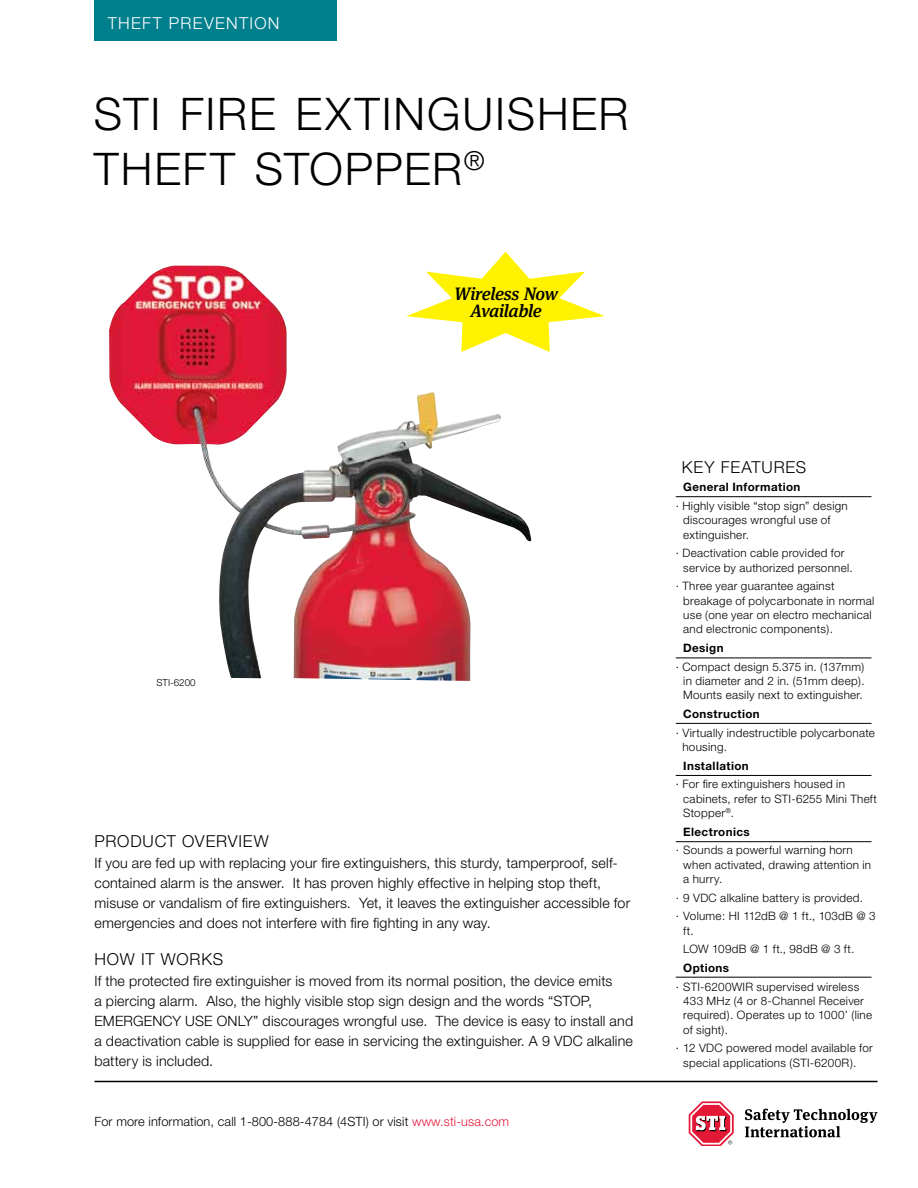
<style>
.page{position:relative;width:918px;height:1188px;background:#fff}
.page>*{position:absolute;margin:0;border:0;box-sizing:border-box;transform-origin:0 0}
.t1{font:300 45px/55.5px "Helvetica Neue";letter-spacing:.04em;color:#000}
.t2{font:300 26.25px "Helvetica Neue";color:#000}
.t3{font:italic 500 18px/16.5px "Meta Serif Pro";letter-spacing:-.02em;color:#000;text-align:center}
.t4{font:300 16.5px "Helvetica Neue";letter-spacing:.05em;color:#000}
.t5{font:300 16.5px "Helvetica Neue";letter-spacing:.08em;color:#fff}
.t6{font:300 14.25px/20.2px "Helvetica Neue";letter-spacing:.015em;color:#000}
.t7{font:300 12.75px "Helvetica Neue";letter-spacing:.01em;color:#000}
.t8{font:300 11.7px/14.2px "Helvetica Neue";letter-spacing:.025em;color:#000}
.t9{font:700 11.7px "Helvetica Neue";letter-spacing:.035em;color:#000}
.t10{font:300 9.75px "Helvetica Neue";color:#000}
.s1{color:#e31837}
</style>
<div class="page">
<div style="left:94px;top:0;width:244px;height:40px;background:#007f8d"></div>
<hr style="left:94px;top:1081px;width:784px;height:1px;background:#000">
<svg style="left:745px;top:1109px;width:133px;height:28px"></svg>
<svg style="left:689px;top:1101px;width:45px;height:45px"></svg>
<hr style="left:676px;top:496px;width:196px;height:1px;background:#000">
<hr style="left:676px;top:658px;width:196px;height:1px;background:#000">
<hr style="left:676px;top:723px;width:196px;height:1px;background:#000">
<hr style="left:676px;top:841px;width:196px;height:1px;background:#000">
<hr style="left:676px;top:977px;width:196px;height:1px;background:#000">
<img style="left:109px;top:265px;width:422px;height:416px">
<svg style="left:406px;top:252px;width:199px;height:100px"></svg>
<hr style="left:676px;top:775px;width:196px;height:1px;background:#000">
<h3 class="t5" style="left:108px;top:13px;width:173px">THEFT PREVENTION</h3>
<h1 class="t1" style="left:94px;top:85px;width:536px">STI FIRE EXTINGUISHER<br>THEFT Stopper</h1>
<h2 class="t2" style="left:464px;top:145px;width:22px">®</h2>
<h3 class="t3" style="left:454px;top:284px;width:105px">Wireless Now<br>Available</h3>
<p class="t10" style="left:156px;top:677px;width:41px">STI-6200</p>
<h3 class="t4" style="left:94px;top:831px;width:24px">Prod</h3>
<h3 class="t4" style="left:143px;top:831px;width:64px">uct Overview</h3>
<p class="t6" style="left:94px;top:852px;width:537px">If you are fed up with replacing your fire extinguishers, this sturdy, tamperproof, self&shy;contained alarm is the answer. It has proven highly effective in helping stop theft, misuse or vandalism of fire extinguishers. Yet, it leaves the extinguisher accessible for emergencies and does not interfere with fire fighting in any way.</p>
<h3 class="t4" style="left:94px;top:949px;width:15px">how</h3>
<h3 class="t4" style="left:141px;top:949px;width:34px">it works</h3>
<p class="t6" style="left:94px;top:970px;width:540px">If the protected fire extinguisher is moved from its normal position, the device emits<br>a piercing alarm. Also, the highly visible stop sign design and the words “STOP, EMERGENCY USE ONLY” discourages wrongful use. The device is easy to install and a deactivation cable is supplied for ease in servicing the extinguisher. A 9 VDC alkaline battery is included.</p>
<p class="t7" style="left:94px;top:1113px;width:416px">For more information, call 1-800-888-4784 (4STI) or visit <span class="s1">www.sti-usa.com</span></p>
<h3 class="t4" style="left:682px;top:457px;width:104px">KEY features</h3>
<p class="t9" style="left:683px;top:480px;width:119px">General Information</p>
<p class="t8" style="left:683px;top:498px;width:166px;text-indent:-7px">· Highly visible “stop sign” design discourages wrongful use of extinguisher.</p>
<p class="t8" style="left:683px;top:546px;width:171px;text-indent:-7px">· Deactivation cable provided for service by authorized personnel.</p>
<p class="t8" style="left:683px;top:579px;width:193px;text-indent:-7px">· Three year guarantee against breakage of polycarbonate in normal use (one year on electro mechanical and electronic components).</p>
<p class="t9" style="left:683px;top:640px;width:42px">Design</p>
<p class="t8" style="left:683px;top:659px;width:183px;text-align:justify;text-indent:-7px">· Compact design 5.375 in. (137mm) in diameter and 2 in. (51mm deep).<br>Mounts easily next to extinguisher.</p>
<p class="t9" style="left:683px;top:706px;width:78px">Construction</p>
<p class="t8" style="left:682px;top:725px;width:194px;text-indent:-7px">· Virtually indestructible polycarbonate housing.</p>
<p class="t9" style="left:683px;top:758px;width:67px">Installation</p>
<p class="t8" style="left:683px;top:777px;width:195px;text-indent:-7px">· For fire extinguishers housed in cabinets, refer to STI-6255 Mini Theft<br>Stopper<sup>®</sup>.</p>
<p class="t9" style="left:683px;top:824px;width:68px">Electronics</p>
<p class="t8" style="left:683px;top:843px;width:189px;text-indent:-7px">· Sounds a powerful warning horn when activated, drawing attention in a hurry.</p>
<p class="t8" style="left:676px;top:888px;width:201px;line-height:18.8px">· 9 VDC alkaline battery is provided.<br>· Volume: HI 112dB @ 1 ft., 103dB @ 3</p>
<p class="t8" style="left:683px;top:921px;width:173px;line-height:18.8px">ft.<br>LOW 109dB @ 1 ft., 98dB @ 3 ft.</p>
<p class="t9" style="left:683px;top:961px;width:47px">Options</p>
<p class="t8" style="left:683px;top:979px;width:190px;text-indent:-7px">· STI-6200WIR supervised wireless<br>433 MHz (4 or 8-Channel Receiver required). Operates up to 1000’ (line of sight).</p>
<p class="t8" style="left:683px;top:1041px;width:191px;text-indent:-7px">· 12 VDC powered model available for special applications (STI-6200R).</p>
</div>
